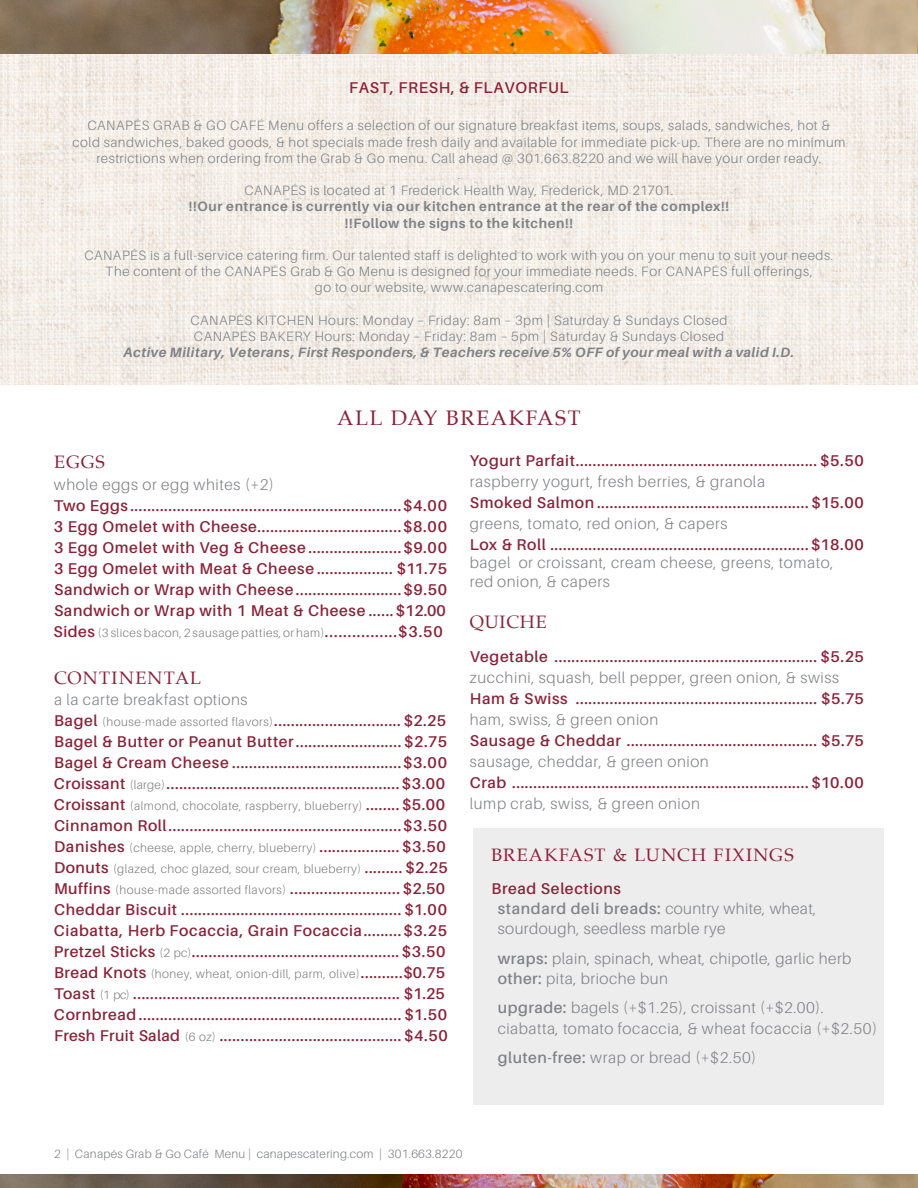
<style>
.page{position:relative;width:918px;height:1188px;background:#fff}
.page>*{position:absolute;margin:0;border:0;box-sizing:border-box;transform-origin:0 0}
.t1{font:21px "Palatino";letter-spacing:.08em;color:#8a2239}
.Section_Headers{font:18px "Palatino";letter-spacing:.07em;color:#8a2239}
.Item{font:18px "Palatino";color:#8a2239}
.Item-2{font:600 15.6px "Aileron";letter-spacing:.04em;color:#8a2239}
.Item-3{font:300 15.6px/20.4px "Aileron";letter-spacing:.04em;color:#808285}
.Item-4{font:600 15.6px "Aileron";letter-spacing:.02em;color:#8a2239}
.Section_Headers-2{font:300 15.6px/18.8px "Aileron";letter-spacing:.04em;color:#808285}
.t2{font:300 13.5px/16.2px "Aileron";letter-spacing:.04em;color:#808285;text-align:center}
.Item-5{font:300 12px "Aileron";letter-spacing:.04em;color:#808080}
.t3{font:300 12px "Aileron";letter-spacing:.02em;color:#808285}
.s1{font-weight:700}
.s2{font-weight:700;font-style:italic}
.s3{font-weight:600;font-size:15.6px;color:#8a2239}
.s4{font-weight:300;font-size:12px;color:#808080}
.s5{font-weight:600}
</style>
<div class="page">
<img style="left:0;top:1174px;width:918px;height:14px">
<img style="left:0;top:0;width:918px;height:384px">
<div style="left:473px;top:828px;width:410px;height:277px;background:#ededee"></div>
<p class="Item-2" style="left:349px;top:79px;width:221px">FAST, FRESH, &amp; FLAVORFUL</p>
<p class="t2" style="left:73px;top:118px;width:774px">CANAPÉS GRAB &amp; GO CAFÉ Menu offers a selection of our signature breakfast items, soups, salads, sandwiches, hot &amp; cold sandwiches, baked goods, &amp; hot specials made fresh daily and available for immediate pick-up. There are no minimum restrictions when ordering from the Grab &amp; Go menu. Call ahead @ 301.663.8220 and we will have your order ready.<br>.<br>CANAPÉS is located at 1 Frederick Health Way, Frederick, MD 21701.<br><span class="s1">!!Our entrance is currently via our kitchen entrance at the rear of the complex!!<br>!!Follow the signs to the kitchen!!</span></p>
<p class="t2" style="left:84px;top:247px;width:751px">CANAPÉS is a full-service catering firm. Our talented staff is delighted to work with you on your menu to suit your needs.<br>The content of the CANAPÉS Grab &amp; Go Menu is designed for your immediate needs. For CANAPÉS full offerings,<br>go to our website, www.canapescatering.com</p>
<p class="t2" style="left:124px;top:312px;width:672px">CANAPÉS KITCHEN Hours: Monday – Friday: 8am – 3pm | Saturday &amp; Sundays Closed<br>CANAPÉS BAKERY Hours: Monday – Friday: 8am – 5pm | Saturday &amp; Sundays Closed<br><span class="s2">Active Military, Veterans, First Responders, &amp; Teachers receive 5% OFF of your meal with a valid I.D.</span></p>
<p class="t1" style="left:337px;top:400px;width:245px">ALL DAY BREAKFAST</p>
<p class="Item" style="left:54px;top:447px;width:53px">EGGS</p>
<p class="Item-3" style="left:54px;top:475px;width:222px">whole eggs or egg whites (+2)</p>
<p class="Item-2" style="left:54px;top:497px;width:395px">Two Eggs ................................................................$4.00</p>
<p class="Item-2" style="left:54px;top:518px;width:395px">3 Egg Omelet with Cheese..................................$8.00</p>
<p class="Item-2" style="left:54px;top:539px;width:395px">3 Egg Omelet with Veg &amp; Cheese ......................$9.00</p>
<p class="Item-2" style="left:54px;top:560px;width:395px">3 Egg Omelet with Meat &amp; Cheese .................. $11.75</p>
<p class="Item-2" style="left:54px;top:581px;width:395px">Sandwich or Wrap with Cheese.........................$9.50</p>
<p class="Item-2" style="left:54px;top:602px;width:393px">Sandwich or Wrap with 1 Meat &amp; Cheese ...... $12.00</p>
<p class="Item-5" style="left:54px;top:626px;width:391px"><span class="s3">Sides</span> (3 slices bacon, 2 sausage patties, or ham)<span class="s3">................$3.50</span></p>
<p class="Section_Headers" style="left:54px;top:663px;width:149px">CONTINENTAL</p>
<p class="Item-3" style="left:54px;top:690px;width:195px">a la carte breakfast options</p>
<p class="Item-2" style="left:54px;top:712px;width:394px">Bagel <span class="s4">(house-made assorted flavors)</span>.............................. $2.25</p>
<p class="Item-2" style="left:54px;top:733px;width:395px">Bagel &amp; Butter or Peanut Butter......................... $2.75</p>
<p class="Item-2" style="left:54px;top:754px;width:395px">Bagel &amp; Cream Cheese ........................................$3.00</p>
<p class="Item-2" style="left:54px;top:775px;width:393px">Croissant <span class="s4">(large)</span>....................................................... $3.00</p>
<p class="Item-5" style="left:54px;top:800px;width:393px"><span class="s3">Croissant</span> (almond, chocolate, raspberry, blueberry) <span class="s3">........ $5.00</span></p>
<p class="Item-2" style="left:54px;top:817px;width:395px">Cinnamon Roll.......................................................$3.50</p>
<p class="Item-2" style="left:54px;top:838px;width:393px">Danishes <span class="s4">(cheese, apple, cherry, blueberry)</span> ................... $3.50</p>
<p class="Item-5" style="left:54px;top:863px;width:395px"><span class="s3">Donuts</span> (glazed, choc glazed, sour cream, blueberry) <span class="s3">......... $2.25</span></p>
<p class="Item-2" style="left:54px;top:880px;width:393px">Muffins <span class="s4">(house-made assorted flavors)</span> .......................... $2.50</p>
<p class="Item-2" style="left:54px;top:901px;width:395px">Cheddar Biscuit .................................................... $1.00</p>
<p class="Item-2" style="left:54px;top:922px;width:395px">Ciabatta, Herb Focaccia, Grain Focaccia.........$3.25</p>
<p class="Item-2" style="left:54px;top:943px;width:393px">Pretzel Sticks <span class="s4">(2 pc)</span>................................................. $3.50</p>
<p class="Item-5" style="left:54px;top:968px;width:393px"><span class="s3">Bread Knots</span> (honey, wheat, onion-dill, parm, olive)<span class="s3">..........$0.75</span></p>
<p class="Item-2" style="left:54px;top:985px;width:392px">Toast <span class="s4">(1 pc)</span> ............................................................... $1.25</p>
<p class="Item-2" style="left:54px;top:1006px;width:395px">Cornbread .............................................................. $1.50</p>
<p class="Item-4" style="left:54px;top:1027px;width:395px">Fresh Fruit Salad <span class="s4">(6 oz)</span> ........................................... $4.50</p>
<p class="Item-2" style="left:470px;top:452px;width:396px">Yogurt Parfait......................................................... $5.50</p>
<p class="Item-3" style="left:470px;top:471px;width:297px">raspberry yogurt, fresh berries, &amp; granola</p>
<p class="Item-2" style="left:470px;top:494px;width:396px">Smoked Salmon .................................................. $15.00</p>
<p class="Item-3" style="left:470px;top:513px;width:259px">greens, tomato, red onion, &amp; capers</p>
<p class="Item-2" style="left:470px;top:536px;width:396px">Lox &amp; Roll ............................................................. $18.00</p>
<p class="Section_Headers-2" style="left:470px;top:554px;width:365px">bagel or croissant, cream cheese, greens, tomato, red onion, &amp; capers</p>
<p class="Section_Headers" style="left:470px;top:607px;width:78px">QUICHE</p>
<p class="Item-2" style="left:470px;top:648px;width:396px">Vegetable .............................................................. $5.25</p>
<p class="Item-3" style="left:470px;top:668px;width:371px">zucchini, squash, bell pepper, green onion, &amp; swiss</p>
<p class="Item-2" style="left:470px;top:690px;width:396px">Ham &amp; Swiss ......................................................... $5.75</p>
<p class="Item-3" style="left:470px;top:710px;width:190px">ham, swiss, &amp; green onion</p>
<p class="Item-2" style="left:470px;top:732px;width:396px">Sausage &amp; Cheddar ............................................. $5.75</p>
<p class="Item-3" style="left:470px;top:752px;width:241px">sausage, cheddar, &amp; green onion</p>
<p class="Item-2" style="left:470px;top:774px;width:396px">Crab ...................................................................... $10.00</p>
<p class="Item-3" style="left:470px;top:794px;width:232px">lump crab, swiss, &amp; green onion</p>
<p class="Section_Headers" style="left:491px;top:840px;width:304px">BREAKFAST &amp; LUNCH FIXINGS</p>
<p class="Item-2" style="left:491px;top:880px;width:131px">Bread Selections</p>
<p class="Item-3" style="left:498px;top:898px;width:320px"><span class="s5">standard deli breads:</span> country white, wheat, sourdough, seedless marble rye</p>
<p class="Item-3" style="left:498px;top:948px;width:355px"><span class="s5">wraps:</span> plain, spinach, wheat, chipotle, garlic herb <span class="s5">other:</span> pita, brioche bun</p>
<p class="Item-3" style="left:498px;top:998px;width:381px"><span class="s5">upgrade:</span> bagels (+$1.25), croissant (+$2.00). ciabatta, tomato focaccia, &amp; wheat focaccia (+$2.50)</p>
<p class="Item-3" style="left:498px;top:1048px;width:260px"><span class="s5">gluten-free:</span> wrap or bread (+$2.50)</p>
<p class="t3" style="left:54px;top:1148px;width:410px">2 | Canapés Grab &amp; Go Café Menu | canapescatering.com | 301.663.8220</p>
</div>
